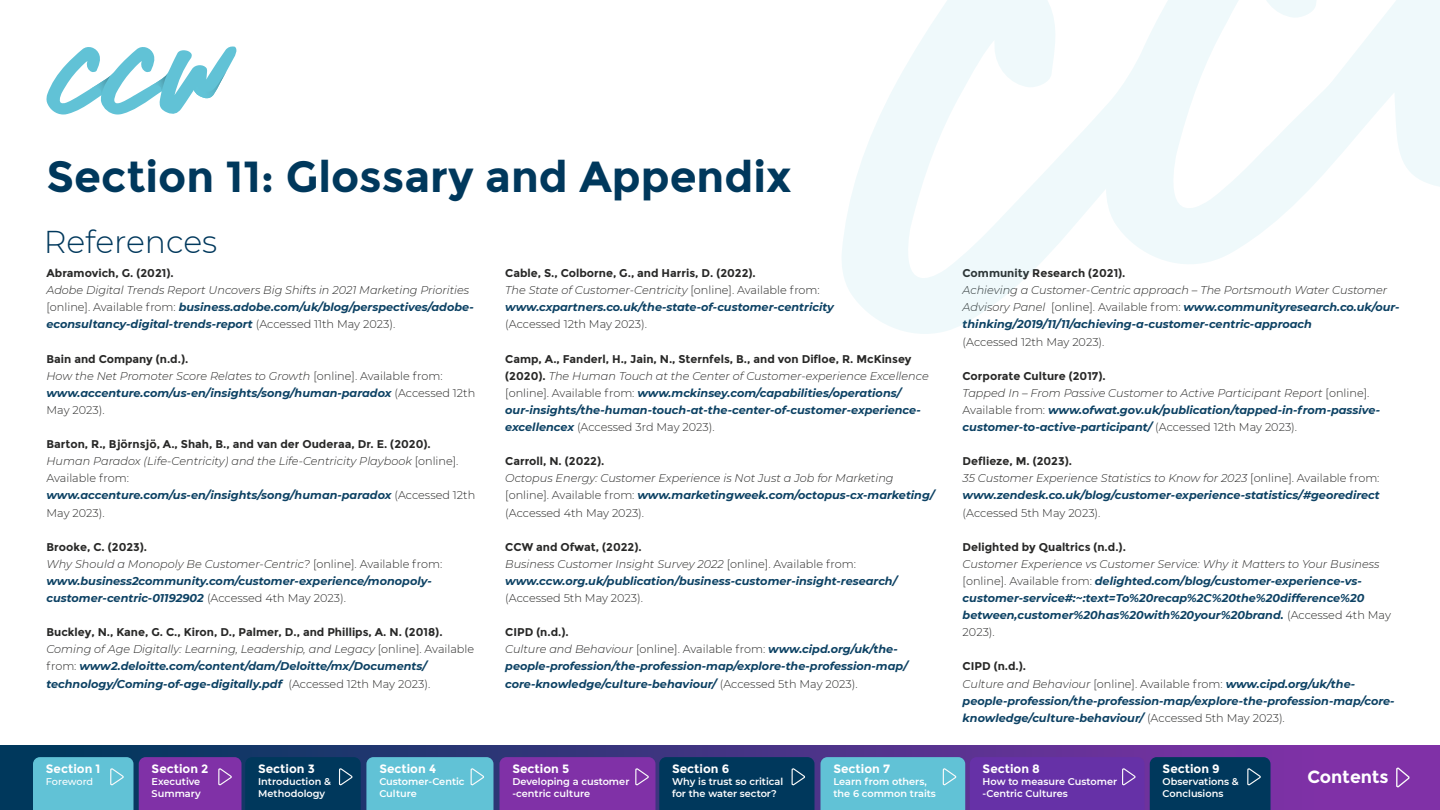
<style>
.page{position:relative;width:1440px;height:810px;background:#fff}
.page>*{position:absolute;margin:0;border:0;box-sizing:border-box;transform-origin:0 0}
.t1{font:700 43.5px "Montserrat";color:#00385c}
.t2{font:300 31.5px "Montserrat";color:#00385c}
.t3{font:700 17.55px "Montserrat";color:#fff}
.t4{font:700 12.08px "Montserrat";color:#fff}
.t5{font:italic 700 11.25px/17.1px "Montserrat";color:#0d4264}
.t6{font:700 11.25px/17.1px "Montserrat";color:#282827}
.t7{font:italic 300 11.25px/17.1px "Montserrat";color:#282827}
.t8{font:300 11.25px "Montserrat";color:#282827}
.t9{font:600 9.75px/11.7px "Montserrat";color:#fff}
.t10{font:500 9.75px "Montserrat";letter-spacing:-.01em;color:#fff}
.s1{font-weight:300;color:#282827}
.s2{font-weight:300;font-style:normal;color:#282827}
.s3{font-style:normal;color:#282827}
.s4{font-weight:300;font-style:italic}
.s5{font-weight:300}
.s6{font-style:italic;color:#0d4264}
.s7{font-style:normal}
.s8{font-weight:700;color:#0d4264}
</style>
<div class="page">
<svg style="left:46px;top:46px;width:191px;height:69px"></svg>
<img style="left:89px;top:75px;width:22px;height:20px">
<img style="left:149px;top:74px;width:18px;height:17px">
<img style="left:194px;top:71px;width:33px;height:27px">
<svg style="left:878px;top:0;width:562px;height:225px"></svg>
<svg style="left:0;top:745px;width:1440px;height:65px;background:#3b357e"></svg>
<svg style="left:1327px;top:0;width:92px;height:810px"></svg>
<svg style="left:33px;top:757px;width:460px;height:53px;background:#4e7ba9"></svg>
<svg style="left:500px;top:757px;width:315px;height:53px;background:#413582"></svg>
<svg style="left:821px;top:120px;width:450px;height:690px"></svg>
<h1 class="t1" style="left:46px;top:151px;width:747px">Section 11: Glossary and Appendix</h1>
<h2 class="t2" style="left:44px;top:221px;width:175px">References</h2>
<p class="t6" style="left:46px;top:265px;width:129px">Abramovich, G. (2021).</p>
<p class="t5" style="left:46px;top:281px;width:429px"><span class="s1">Adobe Digital Trends Report Uncovers Big Shifts in 2021 Marketing Priorities </span><span class="s2">[online]. Available from:</span> business.adobe.com/uk/blog/perspectives/adobe&shy;econsultancy-digital-trends-report <span class="s2">(Accessed 11th May 2023).</span></p>
<p class="t5" style="left:46px;top:350px;width:430px"><span class="s3">Bain and Company (n.d.).<br></span><span class="s1">How the Net Promoter Score Relates to Growth</span> <span class="s2">[online]. Available from: </span>www.accenture.com/us-en/insights/song/human-paradox <span class="s2">(Accessed 12th May 2023).</span></p>
<p class="t6" style="left:46px;top:436px;width:430px">Barton, R., Björnsjö, A., Shah, B., and van der Ouderaa, Dr. E. (2020).<br><span class="s4">Human Paradox (Life-Centricity) and the Life-Centricity Playbook</span> <span class="s5">[online].<br>Available from: </span><span class="s6">www.accenture.com/us-en/insights/song/human-paradox</span> <span class="s5">(Accessed 12th May 2023).</span></p>
<p class="t5" style="left:46px;top:538px;width:397px"><span class="s3">Brooke, C. (2023).<br></span><span class="s1">Why Should a Monopoly Be Customer-Centric?</span> <span class="s2">[online]. Available from: </span>www.business2community.com/customer-experience/monopoly&shy;customer-centric-01192902 <span class="s2">(Accessed 4th May 2023).</span></p>
<p class="t5" style="left:46px;top:623px;width:429px"><span class="s3">Buckley, N., Kane, G. C., Kiron, D., Palmer, D., and Phillips, A. N. (2018).<br></span><span class="s1">Coming of Age Digitally: Learning, Leadership, and Legacy</span> <span class="s2">[online]. Available from:</span> www2.deloitte.com/content/dam/Deloitte/mx/Documents/ technology/Coming-of-age-digitally.pdf <span class="s2">(Accessed 12th May 2023).</span></p>
<p class="t5" style="left:505px;top:264px;width:330px"><span class="s3">Cable, S., Colborne, G., and Harris, D. (2022).<br></span><span class="s1">The State of Customer-Centricity</span> <span class="s2">[online]. Available from: </span>www.cxpartners.co.uk/the-state-of-customer-centricity</p>
<p class="t8" style="left:505px;top:317px;width:143px">(Accessed 12th May 2023).</p>
<p class="t5" style="left:505px;top:350px;width:425px"><span class="s3">Camp, A., Fanderl, H., Jain, N., Sternfels, B., and von Difloe, R. McKinsey (2020).</span> <span class="s1">The Human Touch at the Center of Customer-experience Excellence </span><span class="s2">[online]. Available from:</span> www.mckinsey.com/capabilities/operations/ our-insights/the-human-touch-at-the-center-of-customer-experience&shy;excellencex <span class="s2">(Accessed 3rd May 2023).</span></p>
<p class="t6" style="left:505px;top:453px;width:101px">Carroll, N. (2022).</p>
<p class="t7" style="left:505px;top:469px;width:431px">Octopus Energy: Customer Experience is Not Just a Job for Marketing <span class="s7">[online]. Available from:</span> <span class="s8">www.marketingweek.com/octopus-cx-marketing/ </span><span class="s7">(Accessed 4th May 2023).</span></p>
<p class="t5" style="left:505px;top:538px;width:393px"><span class="s3">CCW and Ofwat, (2022).<br></span><span class="s1">Business Customer Insight Survey 2022</span> <span class="s2">[online]. Available from: </span>www.ccw.org.uk/publication/business-customer-insight-research/</p>
<p class="t8" style="left:505px;top:590px;width:139px">(Accessed 5th May 2023).</p>
<p class="t5" style="left:505px;top:623px;width:404px"><span class="s3">CIPD (n.d.).<br></span><span class="s1">Culture and Behaviour</span> <span class="s2">[online]. Available from:</span> www.cipd.org/uk/the&shy;people-profession/the-profession-map/explore-the-profession-map/ core-knowledge/culture-behaviour/ <span class="s2">(Accessed 5th May 2023).</span></p>
<p class="t6" style="left:963px;top:265px;width:164px">Community Research (2021).</p>
<p class="t5" style="left:963px;top:281px;width:438px"><span class="s1">Achieving a Customer-Centric approach – The Portsmouth Water Customer<br>Advisory Panel</span> <span class="s2">[online]. Available from:</span> www.communityresearch.co.uk/our&shy;thinking/2019/11/11/achieving-a-customer-centric-approach</p>
<p class="t8" style="left:963px;top:334px;width:143px">(Accessed 12th May 2023).</p>
<p class="t5" style="left:963px;top:367px;width:419px"><span class="s3">Corporate Culture (2017).<br></span><span class="s1">Tapped In – From Passive Customer to Active Participant Report</span> <span class="s2">[online].<br>Available from:</span> www.ofwat.gov.uk/publication/tapped-in-from-passive&shy;customer-to-active-participant/ <span class="s2">(Accessed 12th May 2023).</span></p>
<p class="t5" style="left:963px;top:452px;width:419px"><span class="s3">Deflieze, M. (2023).<br></span><span class="s1">35 Customer Experience Statistics to Know for 2023</span> <span class="s2">[online]. Available from: </span>www.zendesk.co.uk/blog/customer-experience-statistics/#georedirect</p>
<p class="t8" style="left:963px;top:505px;width:139px">(Accessed 5th May 2023).</p>
<p class="t6" style="left:963px;top:538px;width:165px">Delighted by Qualtrics (n.d.).</p>
<p class="t5" style="left:963px;top:555px;width:430px"><span class="s1">Customer Experience vs Customer Service: Why it Matters to Your Business </span><span class="s2">[online]. Available from:</span> delighted.com/blog/customer-experience-vs&shy;customer-service#:~:text=To%20recap%2C%20the%20difference%20 between,customer%20has%20with%20your%20brand. <span class="s2">(Accessed 4th May 2023).</span></p>
<p class="t5" style="left:963px;top:657px;width:434px"><span class="s3">CIPD (n.d.).<br></span><span class="s1">Culture and Behaviour</span> <span class="s2">[online]. Available from:</span> www.cipd.org/uk/the&shy;people-profession/the-profession-map/explore-the-profession-map/core&shy;knowledge/culture-behaviour/ <span class="s2">(Accessed 5th May 2023).</span></p>
<p class="t4" style="left:46px;top:762px;width:56px">Section 1</p>
<p class="t10" style="left:46px;top:775px;width:49px">Foreword</p>
<h3 class="t3" style="left:1307px;top:766px;width:83px">Contents</h3>
<p class="t4" style="left:152px;top:762px;width:58px">Section 2</p>
<p class="t9" style="left:152px;top:775px;width:51px">Executive<br>Summary</p>
<p class="t4" style="left:258px;top:762px;width:58px">Section 3</p>
<p class="t9" style="left:258px;top:775px;width:74px">Introduction &amp;<br>Methodology</p>
<p class="t4" style="left:379px;top:762px;width:58px">Section 4</p>
<p class="t9" style="left:379px;top:775px;width:87px">Customer-Centic<br>Culture</p>
<p class="t4" style="left:512px;top:762px;width:58px">Section 5</p>
<p class="t9" style="left:512px;top:775px;width:119px">Developing a customer -centric culture</p>
<p class="t4" style="left:672px;top:762px;width:59px">Section 6</p>
<p class="t9" style="left:672px;top:775px;width:113px">Why is trust so critical for the water sector?</p>
<p class="t4" style="left:833px;top:762px;width:58px">Section 7</p>
<p class="t9" style="left:833px;top:775px;width:104px">Learn from others, the 6 common traits</p>
<p class="t4" style="left:983px;top:762px;width:59px">Section 8</p>
<p class="t9" style="left:983px;top:775px;width:136px">How to measure Customer -Centric Cultures</p>
<p class="t4" style="left:1163px;top:762px;width:59px">Section 9</p>
<p class="t9" style="left:1163px;top:775px;width:78px">Observations &amp;<br>Conclusions</p>
</div>
